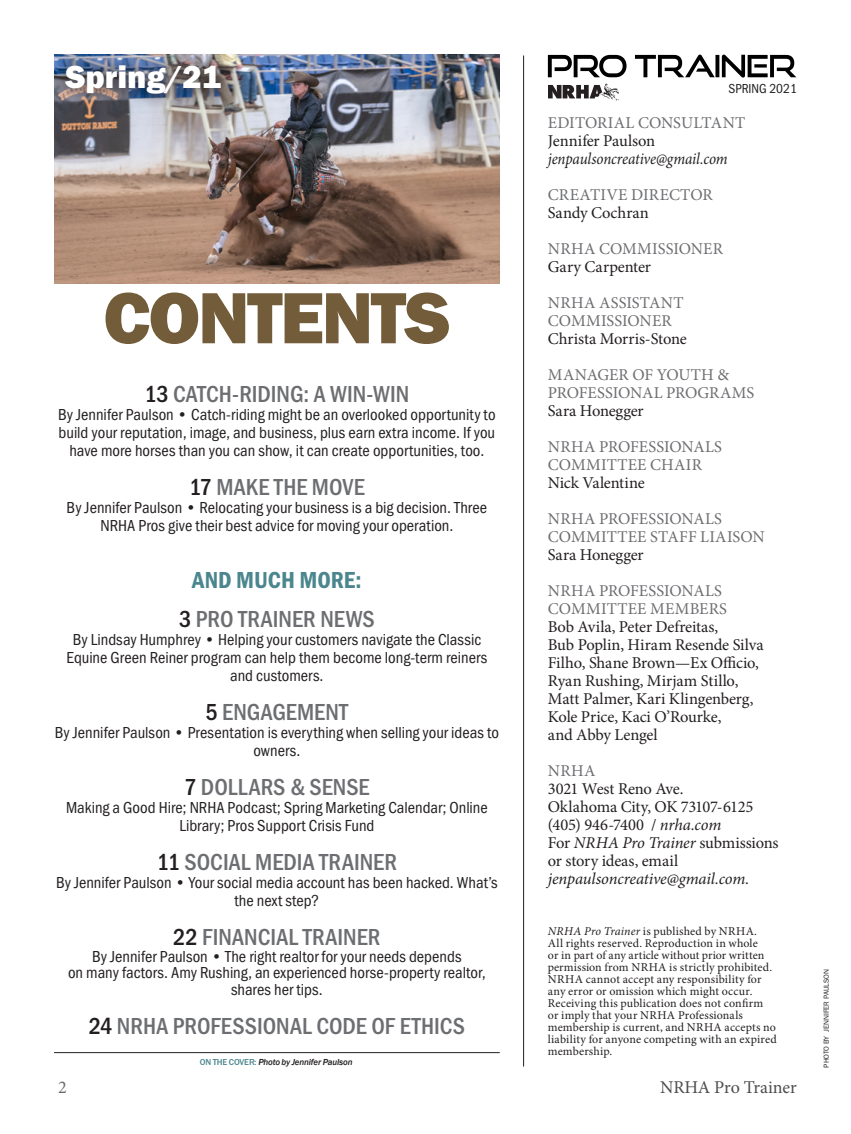
<style>
.page{position:relative;width:851px;height:1134px;background:#fff}
.page>*{position:absolute;margin:0;border:0;box-sizing:border-box;transform-origin:0 0}
.t1{font:75px "Franklin Gothic URW Hea";letter-spacing:-.03em;color:#725c39}
.t2{font:33px "Franklin Gothic URW Hea";color:#fff}
.t3{font:500 24px "Franklin Gothic URW Cond";color:#6d6e71}
.t4{font:24px "Franklin Gothic URW Con Dem";color:#4b868e}
.t5{font:18px "Minion Pro";letter-spacing:-.005em;color:#4d4d4f}
.t6{font:18px "Minion Pro";color:#696a6c}
.t7{font:16.5px/18px "Franklin Gothic URW Cond";color:#231f20;text-align:center}
.t8{font:16.5px/18px "Minion Pro";letter-spacing:-.01em;color:#231f20}
.t9{font:16.5px/18px "Minion Pro";letter-spacing:.01em;color:#6d6e71}
.t10{font:16.5px/18px "Minion Pro";letter-spacing:-.01em;color:#6d6e71}
.t11{font:italic 16.5px "Minion Pro";letter-spacing:-.01em;color:#231f20}
.t12{font:italic 16.5px "Minion Pro";letter-spacing:-.01em;color:#231f20;scale:.91 1}
.t13{font:13.5px "Franklin Gothic URW Cond";color:#231f20}
.t14{font:12px/12px "Minion Pro";letter-spacing:.01em;color:#231f20}
.t15{font:italic 500 9px "Franklin Gothic";letter-spacing:-.02em;color:#231f20}
.t16{font:7.5px "Franklin Gothic URW Boo";color:#231f20}
.s1{color:#231f20}
.s2{font-family:"Franklin Gothic URW";font-style:normal;color:#4b868e}
.s3{font-style:italic}
</style>
<div class="page">
<img style="left:54px;top:54px;width:446px;height:230px">
<div style="left:51px;top:50px;width:185px;height:59px;background:#231f20;opacity:.5"></div>
<hr style="left:54px;top:1052px;width:446px;height:1px;background:#231f20">
<svg style="left:548px;top:84px;width:71px;height:16px"></svg>
<hr style="left:523px;top:56px;width:1px;height:1010px;background:#231f20">
<svg style="left:548px;top:55px;width:248px;height:23px"></svg>
<h2 class="t2" style="left:65px;top:56px;width:157px">Spring/21</h2>
<h1 class="t1" style="left:103px;top:270px;width:348px">CONTENTS</h1>
<h3 class="t3" style="left:144px;top:377px;width:266px"><span class="s1">13</span> CATCH-RIDING: A WIN-WIN</h3>
<p class="t7" style="left:58px;top:404px;width:439px">By Jennifer Paulson • Catch-riding might be an overlooked opportunity to build your reputation, image, and business, plus earn extra income. If you have more horses than you can show, it can create opportunities, too.</p>
<h3 class="t3" style="left:189px;top:470px;width:177px"><span class="s1">17</span> MAKE THE MOVE</h3>
<p class="t7" style="left:67px;top:497px;width:422px">By Jennifer Paulson • Relocating your business is a big decision. Three<br>NRHA Pros give their best advice for moving your operation.</p>
<h3 class="t4" style="left:192px;top:564px;width:171px">AND MUCH MORE:</h3>
<h3 class="t3" style="left:179px;top:602px;width:197px"><span class="s1">3</span> PRO TRAINER NEWS</h3>
<p class="t7" style="left:66px;top:629px;width:422px">By Lindsay Humphrey • Helping your customers navigate the Classic<br>Equine Green Reiner program can help them become long-term reiners and customers.</p>
<h3 class="t3" style="left:205px;top:695px;width:144px"><span class="s1">5</span> ENGAGEMENT</h3>
<p class="t7" style="left:55px;top:722px;width:445px">By Jennifer Paulson • Presentation is everything when selling your ideas to owners.</p>
<h3 class="t3" style="left:184px;top:770px;width:187px"><span class="s1">7</span> DOLLARS &amp; SENSE</h3>
<p class="t7" style="left:66px;top:797px;width:423px">Making a Good Hire; NRHA Podcast; Spring Marketing Calendar; Online<br>Library; Pros Support Crisis Fund</p>
<h3 class="t3" style="left:157px;top:845px;width:242px"><span class="s1">11</span> SOCIAL MEDIA TRAINER</h3>
<p class="t7" style="left:56px;top:872px;width:443px">By Jennifer Paulson • Your social media account has been hacked. What’s the next step?</p>
<h3 class="t3" style="left:173px;top:920px;width:209px"><span class="s1">22</span> FINANCIAL TRAINER</h3>
<p class="t7" style="left:68px;top:947px;width:419px;line-height:16.5px">By Jennifer Paulson • The right realtor for your needs depends<br>on many factors. Amy Rushing, an experienced horse-property realtor, shares her tips.</p>
<h3 class="t3" style="left:89px;top:1008px;width:378px"><span class="s1">24</span> NRHA PROFESSIONAL CODE OF ETHICS</h3>
<p class="t15" style="left:200px;top:1057px;width:154px"><span class="s2">ON THE COVER:</span> Photo by Jennifer Paulson</p>
<p class="t13" style="left:728px;top:79px;width:70px">SPRING 2021</p>
<p class="t9" style="left:548px;top:114px;width:199px">EDITORIAL CONSULTANT</p>
<p class="t8" style="left:548px;top:132px;width:109px">Jennifer Paulson</p>
<p class="t12" style="left:548px;top:148px;width:199px">jenpaulsoncreative@gmail.com</p>
<p class="t9" style="left:548px;top:186px;width:166px">CREATIVE DIRECTOR</p>
<p class="t8" style="left:548px;top:204px;width:103px">Sandy Cochran</p>
<p class="t9" style="left:548px;top:240px;width:176px">NRHA COMMISSIONER</p>
<p class="t8" style="left:548px;top:258px;width:105px">Gary Carpenter</p>
<p class="t9" style="left:548px;top:294px;width:137px">NRHA ASSISTANT<br>COMMISSIONER</p>
<p class="t8" style="left:548px;top:330px;width:140px">Christa Morris-Stone</p>
<p class="t10" style="left:548px;top:366px;width:208px">MANAGER OF YOUTH &amp;<br>PROFESSIONAL PROGRAMS</p>
<p class="t8" style="left:548px;top:402px;width:97px">Sara Honegger</p>
<p class="t9" style="left:548px;top:438px;width:176px">NRHA PROFESSIONALS<br>COMMITTEE CHAIR</p>
<p class="t8" style="left:548px;top:474px;width:98px">Nick Valentine</p>
<p class="t9" style="left:548px;top:510px;width:218px">NRHA PROFESSIONALS<br>COMMITTEE STAFF LIAISON</p>
<p class="t8" style="left:548px;top:546px;width:97px">Sara Honegger</p>
<p class="t9" style="left:548px;top:582px;width:181px">NRHA PROFESSIONALS<br>COMMITTEE MEMBERS</p>
<p class="t8" style="left:548px;top:618px;width:217px">Bob Avila, Peter Defreitas,<br>Bub Poplin, Hiram Resende Silva<br>Filho, Shane Brown—Ex Officio,<br>Ryan Rushing, Mirjam Stillo,<br>Matt Palmer, Kari Klingenberg,<br>Kole Price, Kaci O’Rourke,<br>and Abby Lengel</p>
<p class="t9" style="left:548px;top:762px;width:49px">NRHA</p>
<p class="t8" style="left:548px;top:780px;width:232px">3021 West Reno Ave.<br>Oklahoma City, OK 73107-6125 (405) 946-7400 / <span class="s3">nrha.com<br></span>For <span class="s3">NRHA Pro Trainer</span> submissions or story ideas, email</p>
<p class="t11" style="left:548px;top:868px;width:203px">jenpaulsoncreative@gmail.com.</p>
<p class="t14" style="left:548px;top:925px;width:230px"><span class="s3">NRHA Pro Trainer</span> is published by NRHA.<br>All rights reserved. Reproduction in whole<br>or in part of any article without prior written permission from NRHA is strictly prohibited.<br>NRHA cannot accept any responsibility for any error or omission which might occur.<br>Receiving this publication does not confirm or imply that your NRHA Professionals membership is current, and NRHA accepts no liability for anyone competing with an expired membership.</p>
<p class="t6" style="left:58px;top:1075px;width:10px">2</p>
<p class="t5" style="left:660px;top:1075px;width:138px">NRHA Pro Trainer</p>
<p class="t16" style="left:821px;top:1068px;width:100px;rotate:-90deg">PHOTO BY JENNIFER PAULSON</p>
</div>
